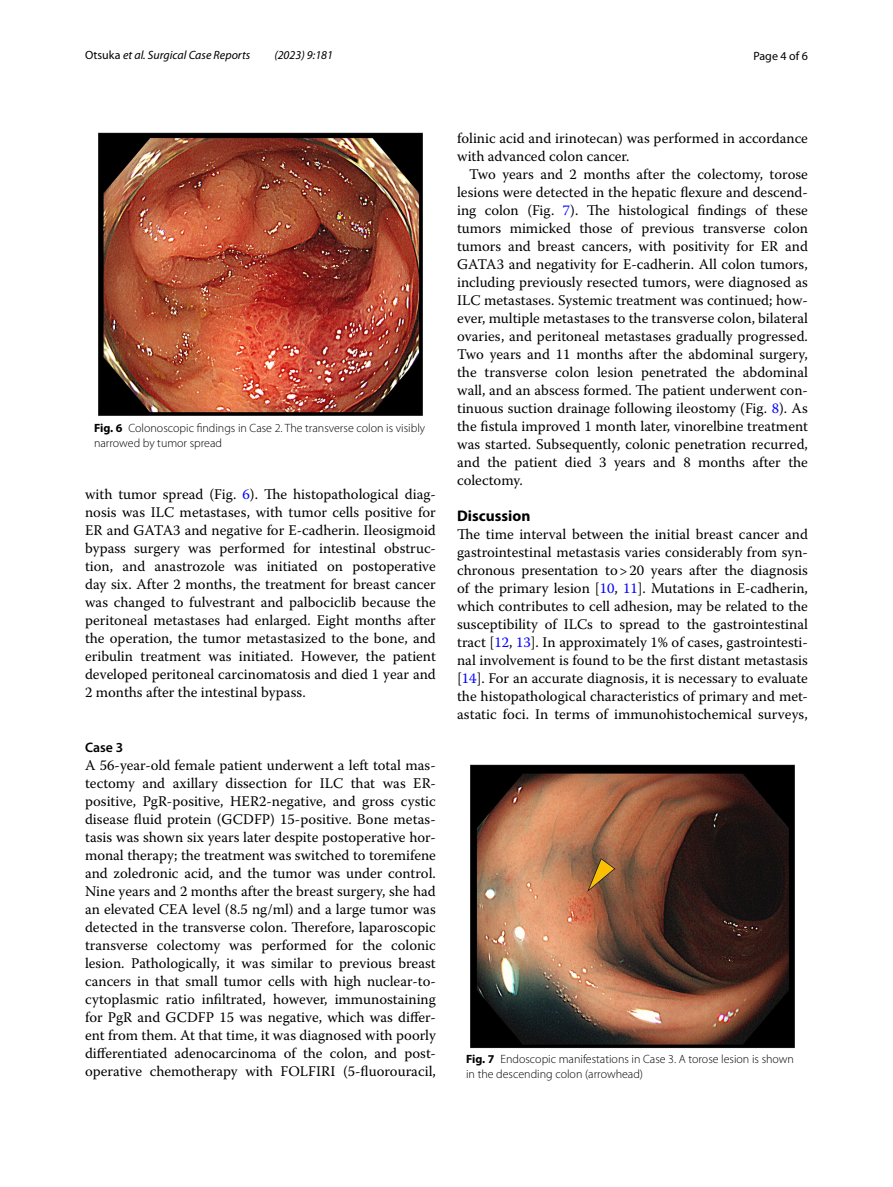
<style>
.page{position:relative;width:893px;height:1187px;background:#fff}
.page>*{position:absolute;margin:0;border:0;box-sizing:border-box;transform-origin:0 0}
.t1{font:700 15.45px "Myriad Pro";color:#000}
.t2{font:14.7px/18px "Warnock Pro";color:#000;text-align:justify}
.t3{font:600 13.8px "Myriad Pro";color:#000}
.t4{font:300 12px/15px "Myriad Pro";color:#000}
.t5{font:italic 12px "Myriad Pro";color:#000}
.t6{font:12px "Myriad Pro";color:#000}
.s1{font-style:normal}
.s2{font-weight:700}
.s3{color:#00f}
</style>
<div class="page">
<img style="left:99px;top:133px;width:323px;height:283px">
<img style="left:471px;top:764px;width:323px;height:284px">
<p class="t5" style="left:85px;top:48px;width:167px"><span class="s1">Otsuka</span> et al. Surgical Case Reports</p>
<p class="t5" style="left:274px;top:48px;width:60px">(2023) 9:181</p>
<p class="t6" style="left:753px;top:48px;width:56px">Page 4 of 6</p>
<p class="t4" style="left:94px;top:420px;width:333px"><span class="s2">Fig. 6</span> Colonoscopic findings in Case 2. The transverse colon is visibly narrowed by tumor spread</p>
<p class="t2" style="left:85px;top:485px;width:352px">with tumor spread (Fig. <span class="s3">6</span>). The histopathological diag&shy;nosis was ILC metastases, with tumor cells positive for ER and GATA3 and negative for E-cadherin. Ileosigmoid bypass surgery was performed for intestinal obstruc&shy;tion, and anastrozole was initiated on postoperative day six. After 2 months, the treatment for breast cancer was changed to fulvestrant and palbociclib because the peritoneal metastases had enlarged. Eight months after the operation, the tumor metastasized to the bone, and eribulin treatment was initiated. However, the patient developed peritoneal carcinomatosis and died 1 year and 2 months after the intestinal bypass.</p>
<p class="t3" style="left:85px;top:738px;width:40px">Case 3</p>
<p class="t2" style="left:85px;top:755px;width:352px">A 56-year-old female patient underwent a left total mas&shy;tectomy and axillary dissection for ILC that was ER&shy;positive, PgR-positive, HER2-negative, and gross cystic disease fluid protein (GCDFP) 15-positive. Bone metas&shy;tasis was shown six years later despite postoperative hor&shy;monal therapy; the treatment was switched to toremifene and zoledronic acid, and the tumor was under control.<br>Nine years and 2 months after the breast surgery, she had an elevated CEA level (8.5 ng/ml) and a large tumor was detected in the transverse colon. Therefore, laparoscopic transverse colectomy was performed for the colonic lesion. Pathologically, it was similar to previous breast cancers in that small tumor cells with high nuclear-to&shy;cytoplasmic ratio infiltrated, however, immunostaining for PgR and GCDFP 15 was negative, which was differ&shy;ent from them. At that time, it was diagnosed with poorly differentiated adenocarcinoma of the colon, and post&shy;operative chemotherapy with FOLFIRI (5-fluorouracil,</p>
<p class="t2" style="left:457px;top:128px;width:352px">folinic acid and irinotecan) was performed in accordance with advanced colon cancer.</p>
<p class="t2" style="left:457px;top:164px;width:352px;text-indent:12px">Two years and 2 months after the colectomy, torose lesions were detected in the hepatic flexure and descend&shy;ing colon (Fig. <span class="s3">7</span>). The histological findings of these tumors mimicked those of previous transverse colon tumors and breast cancers, with positivity for ER and GATA3 and negativity for E-cadherin. All colon tumors, including previously resected tumors, were diagnosed as ILC metastases. Systemic treatment was continued; how&shy;ever, multiple metastases to the transverse colon, bilateral ovaries, and peritoneal metastases gradually progressed.<br>Two years and 11 months after the abdominal surgery, the transverse colon lesion penetrated the abdominal wall, and an abscess formed. The patient underwent con&shy;tinuous suction drainage following ileostomy (Fig. <span class="s3">8</span>). As the fistula improved 1 month later, vinorelbine treatment was started. Subsequently, colonic penetration recurred, and the patient died 3 years and 8 months after the colectomy.</p>
<p class="t1" style="left:457px;top:505px;width:75px">Discussion</p>
<p class="t2" style="left:457px;top:524px;width:352px">The time interval between the initial breast cancer and gastrointestinal metastasis varies considerably from syn&shy;chronous presentation to&gt;20 years after the diagnosis of the primary lesion [<span class="s3">10</span>, <span class="s3">11</span>]. Mutations in E-cadherin, which contributes to cell adhesion, may be related to the susceptibility of ILCs to spread to the gastrointestinal tract [<span class="s3">12</span>, <span class="s3">13</span>]. In approximately 1% of cases, gastrointesti&shy;nal involvement is found to be the first distant metastasis [<span class="s3">14</span>]. For an accurate diagnosis, it is necessary to evaluate the histopathological characteristics of primary and met&shy;astatic foci. In terms of immunohistochemical surveys,</p>
<p class="t4" style="left:466px;top:1051px;width:329px"><span class="s2">Fig. 7</span> Endoscopic manifestations in Case 3. A torose lesion is shown in the descending colon (arrowhead)</p>
</div>
